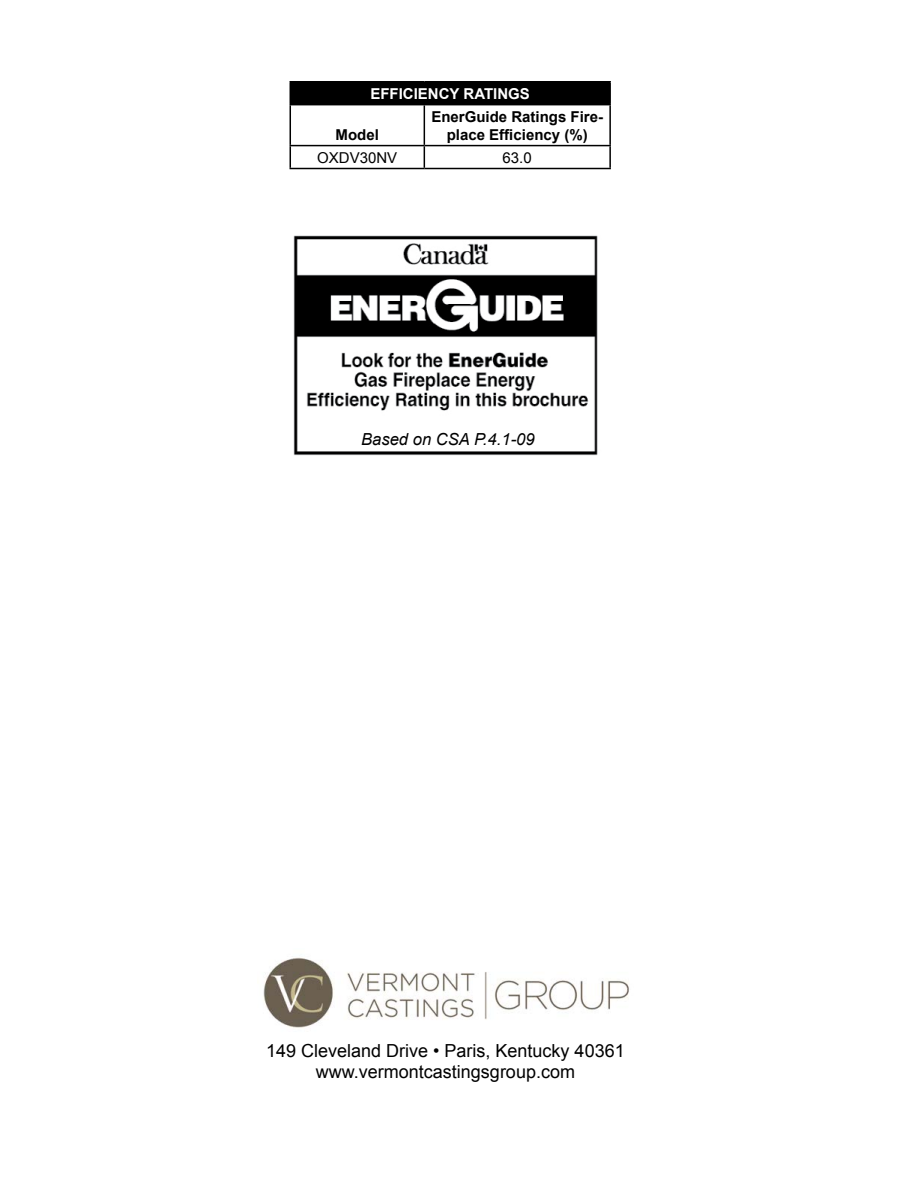
<style>
.page{position:relative;width:918px;height:1188px;background:#fff}
.page>*{position:absolute;margin:0;border:0;box-sizing:border-box;transform-origin:0 0}
.t1{font:18px/21.6px "Arial";color:#000;text-align:center}
.t2{font:italic 16.65px "Arial";color:#000}
.t3{font:700 15px/18px "Arial";color:#000;text-align:center}
.t4{font:700 15px "Arial";color:#fff}
.t5{font:15px "Arial";color:#000}
</style>
<div class="page">
<img style="left:293px;top:235px;width:305px;height:221px">
<div style="left:364px;top:428px;width:169px;height:20px;background:#fff"></div>
<div style="left:290px;top:82px;width:320px;height:23px;background:#000"></div>
<hr style="left:290px;top:81px;width:134px;height:1px;background:#000">
<hr style="left:424px;top:81px;width:187px;height:1px;background:#000">
<hr style="left:609px;top:83px;width:2px;height:21px;background:#000">
<hr style="left:290px;top:105px;width:1px;height:40px;background:#000">
<hr style="left:424px;top:104px;width:187px;height:1px;background:#000">
<hr style="left:424px;top:105px;width:1px;height:40px;background:#000">
<hr style="left:609px;top:105px;width:2px;height:40px;background:#000">
<hr style="left:290px;top:145px;width:134px;height:1px;background:#000">
<svg style="left:290px;top:146px;width:1px;height:22px"></svg>
<hr style="left:424px;top:145px;width:187px;height:1px;background:#000">
<svg style="left:424px;top:146px;width:1px;height:22px"></svg>
<hr style="left:609px;top:146px;width:2px;height:22px;background:#000">
<hr style="left:290px;top:168px;width:134px;height:1px;background:#000">
<hr style="left:424px;top:168px;width:187px;height:1px;background:#000">
<img style="left:263px;top:957px;width:366px;height:71px">
<p class="t4" style="left:370px;top:83px;width:161px">EFFICIENCY RATINGS</p>
<p class="t3" style="left:336px;top:126px;width:45px">Model</p>
<p class="t3" style="left:431px;top:108px;width:173px">EnerGuide Ratings Fire&shy;place Efficiency (%)</p>
<p class="t5" style="left:317px;top:147px;width:82px">OXDV30NV</p>
<p class="t5" style="left:503px;top:147px;width:31px">63.0</p>
<p class="t2" style="left:361px;top:428px;width:175px">Based on CSA P.4.1-09</p>
<p class="t1" style="left:266px;top:1040px;width:360px">149 Cleveland Drive • Paris, Kentucky 40361 www.vermontcastingsgroup.com</p>
</div>
